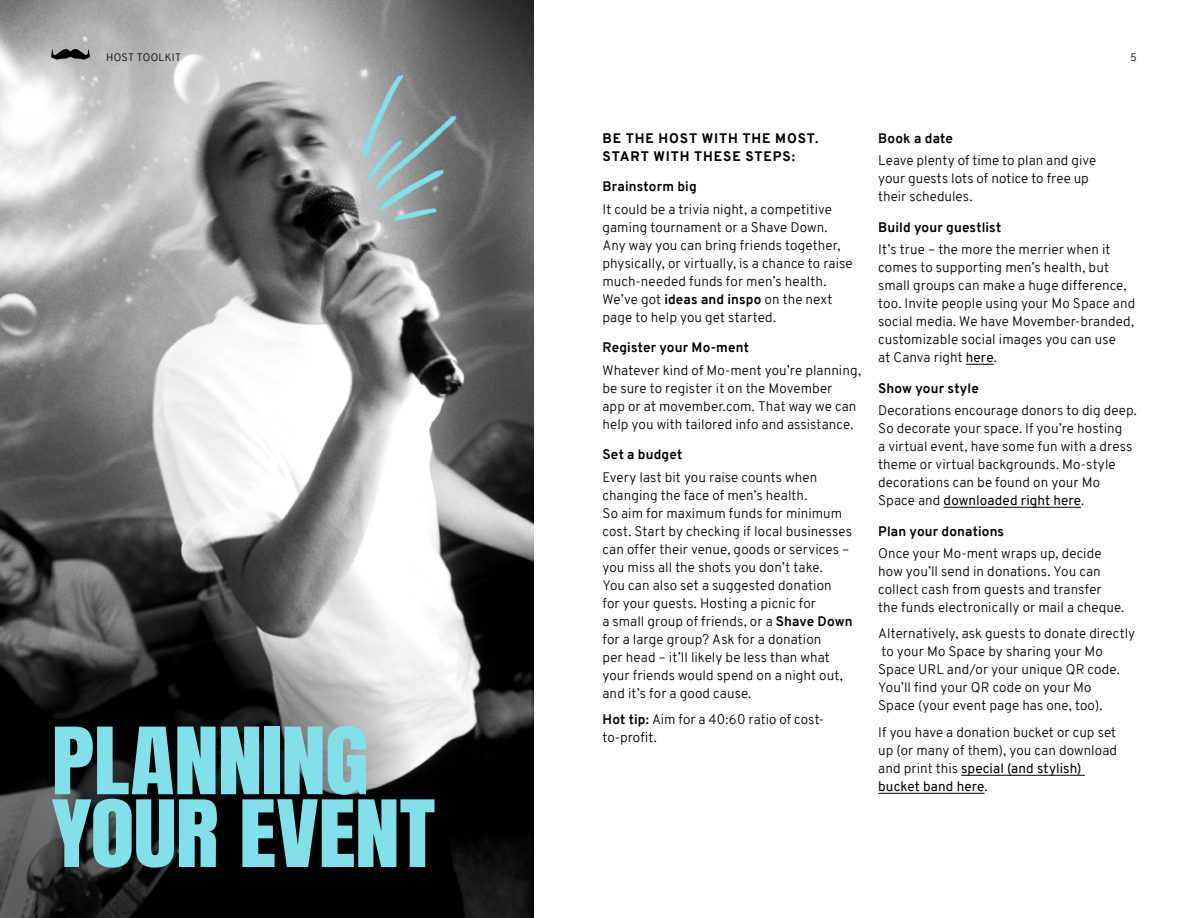
<style>
.page{position:relative;width:1188px;height:918px;background:#fff}
.page>*{position:absolute;margin:0;border:0;box-sizing:border-box;transform-origin:0 0}
.t1{font:78.75px "Anton";letter-spacing:-.01em;color:#81e0ea;scale:1.15 1}
.t2{font:300 13.5px/18px "Overpass";letter-spacing:.005em;color:#000}
.t3{font:700 13.5px "Overpass";letter-spacing:.01em;color:#000}
.t4{font:800 13.5px/18px "Overpass";letter-spacing:.06em;color:#000}
.t5{font:13.5px "Overpass";letter-spacing:.01em;color:#000}
.t6{font:300 10.5px "Overpass";letter-spacing:.025em;color:#000}
.s1{font-weight:700}
.s2{font-weight:400}
.s3{font-weight:300}
</style>
<div class="page">
<img style="left:0;top:0;width:534px;height:918px">
<svg style="left:0;top:591px;width:446px;height:327px;background:#3d3d3d"></svg>
<svg style="left:51px;top:49px;width:39px;height:11px"></svg>
<svg style="left:966px;top:364px;width:28px;height:1px"></svg>
<hr style="left:944px;top:507px;width:137px;height:1px;background:#000">
<hr style="left:961px;top:775px;width:124px;height:1px;background:#000">
<hr style="left:878px;top:793px;width:107px;height:1px;background:#000">
<p class="t6" style="left:106px;top:50px;width:77px">HOST TOOLKIT</p>
<p class="t6" style="left:1130px;top:50px;width:8px">5</p>
<h1 class="t1" style="left:51px;top:721px;width:277px">PLANNING</h1>
<h1 class="t1" style="left:51px;top:794px;width:335px">YOUR EVENT</h1>
<p class="t4" style="left:603px;top:129px;width:217px">BE THE HOST WITH THE MOST.<br>START WITH THESE STEPS:</p>
<p class="t3" style="left:603px;top:177px;width:96px">Brainstorm big</p>
<p class="t2" style="left:603px;top:200px;width:252px">It could be a trivia night, a competitive gaming tournament or a Shave Down.<br>Any way you can bring friends together, physically, or virtually, is a chance to raise much-needed funds for men’s health.<br>We’ve got <span class="s1">ideas and inspo</span> on the next page to help you get started.</p>
<p class="t3" style="left:603px;top:338px;width:148px">Register your Mo-ment</p>
<p class="t2" style="left:603px;top:361px;width:260px">Whatever kind of Mo-ment you’re planning, be sure to register it on the Movember<br>app or at movember.com. That way we can help you with tailored info and assistance.</p>
<p class="t3" style="left:603px;top:445px;width:81px">Set a budget</p>
<p class="t2" style="left:603px;top:468px;width:252px">Every last bit you raise counts when changing the face of men’s health.<br>So aim for maximum funds for minimum cost. Start by checking if local businesses can offer their venue, goods or services – you miss all the shots you don’t take.<br>You can also set a suggested donation<br>for your guests. Hosting a picnic for<br>a small group of friends, or a <span class="s1">Shave Down </span>for a large group? Ask for a donation<br>per head – it’ll likely be less than what your friends would spend on a night out, and it’s for a good cause.</p>
<p class="t2" style="left:603px;top:711px;width:223px"><span class="s1">Hot tip:</span> Aim for a 40:60 ratio of cost&shy;to-profit.</p>
<p class="t3" style="left:878px;top:128px;width:76px">Book a date</p>
<p class="t2" style="left:878px;top:151px;width:220px">Leave plenty of time to plan and give your guests lots of notice to free up their schedules.</p>
<p class="t3" style="left:878px;top:217px;width:125px">Build your guestlist</p>
<p class="t2" style="left:878px;top:240px;width:259px">It’s true – the more the merrier when it comes to supporting men’s health, but small groups can make a huge difference, too. Invite people using your Mo Space and social media. We have Movember-branded, customizable social images you can use<br>at Canva right <span class="s2">here</span>.</p>
<p class="t3" style="left:878px;top:378px;width:102px">Show your style</p>
<p class="t2" style="left:878px;top:401px;width:260px">Decorations encourage donors to dig deep.<br>So decorate your space. If you’re hosting<br>a virtual event, have some fun with a dress theme or virtual backgrounds. Mo-style decorations can be found on your Mo Space and <span class="s2">downloaded right here</span>.</p>
<p class="t3" style="left:878px;top:521px;width:127px">Plan your donations</p>
<p class="t2" style="left:878px;top:544px;width:248px">Once your Mo-ment wraps up, decide how you’ll send in donations. You can collect cash from guests and transfer the funds electronically or mail a cheque.</p>
<p class="t2" style="left:878px;top:625px;width:259px">Alternatively, ask guests to donate directly to your Mo Space by sharing your Mo Space URL and/or your unique QR code.<br>You’ll find your QR code on your Mo<br>Space (your event page has one, too).</p>
<p class="t2" style="left:878px;top:723px;width:241px;text-align:justify">If you have a donation bucket or cup set up (or many of them), you can download and print this <span class="s2">special (and stylish)</span></p>
<p class="t5" style="left:878px;top:777px;width:111px">bucket band here<span class="s3">.</span></p>
</div>
